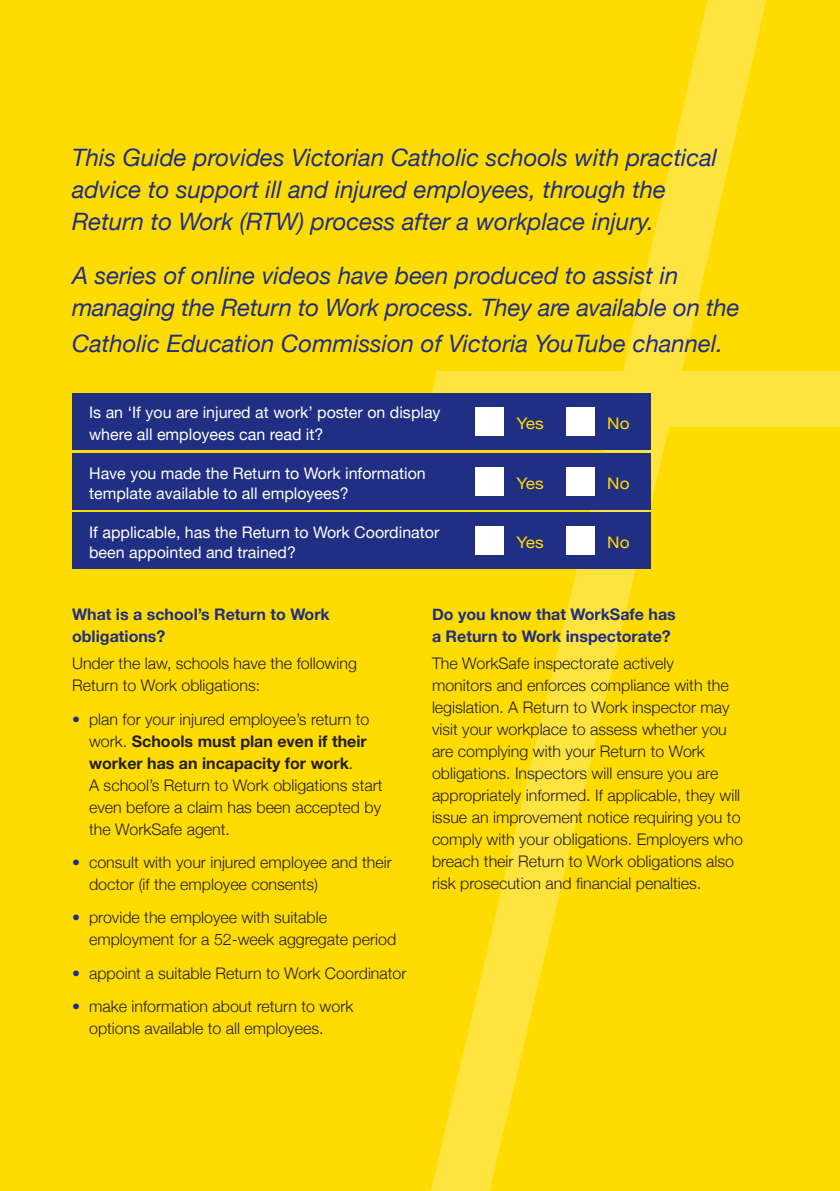
<style>
.page{position:relative;width:840px;height:1191px;background:#fff}
.page>*{position:absolute;margin:0;border:0;box-sizing:border-box;transform-origin:0 0}
.t1{font:italic 24px/32px "Helvetica Neue";color:#202e84}
.Body{font:300 16px/22px "Helvetica Neue";color:#231f20}
.t2{font:16px/20px "Helvetica Neue";color:#fff}
.Heading_1{font:700 16px/22px "Helvetica Neue";color:#202e84}
.t3{font:16px "Helvetica Neue";color:#ffdc01;scale:1.08 1}
.s1{color:#202e84}
.s2{font-weight:700}
</style>
<div class="page">
<div style="left:0;top:0;width:839px;height:1191px;background:#ffdc01"></div>
<svg style="left:425px;top:0;width:414px;height:1191px"></svg>
<div style="left:72px;top:393px;width:578px;height:57px;background:#202e84"></div>
<div style="left:72px;top:453px;width:578px;height:56px;background:#202e84"></div>
<div style="left:72px;top:512px;width:578px;height:57px;background:#202e84"></div>
<div style="left:475px;top:407px;width:28px;height:29px;background:#fff"></div>
<div style="left:475px;top:467px;width:28px;height:28px;background:#fff"></div>
<div style="left:475px;top:526px;width:28px;height:29px;background:#fff"></div>
<div style="left:565px;top:407px;width:29px;height:29px;background:#fff"></div>
<div style="left:565px;top:467px;width:29px;height:28px;background:#fff"></div>
<div style="left:565px;top:526px;width:29px;height:29px;background:#fff"></div>
<p class="t1" style="left:72px;top:142px;width:646px">This Guide provides Victorian Catholic schools with practical advice to support ill and injured employees, through the<br>Return to Work (RTW) process after a workplace injury.</p>
<p class="t1" style="left:72px;top:261px;width:668px">A series of online videos have been produced to assist in managing the Return to Work process. They are available on the</p>
<p class="t1" style="left:72px;top:329px;width:652px">Catholic Education Commission of Victoria YouTube channel.</p>
<p class="t2" style="left:89px;top:402px;width:353px;line-height:22px">Is an ‘If you are injured at work’ poster on display where all employees can read it?</p>
<p class="t2" style="left:89px;top:464px;width:338px">Have you made the Return to Work information template available to all employees?</p>
<p class="t2" style="left:89px;top:523px;width:351px">If applicable, has the Return to Work Coordinator been appointed and trained?</p>
<p class="t3" style="left:516px;top:412px;width:27px">Yes</p>
<p class="t3" style="left:607px;top:412px;width:22px">No</p>
<p class="t3" style="left:516px;top:471px;width:27px">Yes</p>
<p class="t3" style="left:607px;top:471px;width:22px">No</p>
<p class="t3" style="left:516px;top:531px;width:27px">Yes</p>
<p class="t3" style="left:607px;top:531px;width:22px">No</p>
<p class="Heading_1" style="left:72px;top:603px;width:259px">What is a school’s Return to Work obligations?</p>
<p class="Body" style="left:72px;top:651px;width:286px">Under the law, schools have the following<br>Return to Work obligations:</p>
<p class="Body" style="left:89px;top:707px;width:295px;text-indent:-17px"><span class="s1">•</span> plan for your injured employee’s return to work. <span class="s2">Schools must plan even if their worker has an incapacity for work</span>.<br>A school’s Return to Work obligations start even before a claim has been accepted by the WorkSafe agent.</p>
<p class="Body" style="left:89px;top:850px;width:304px;text-indent:-17px"><span class="s1">•</span> consult with your injured employee and their doctor (if the employee consents)</p>
<p class="Body" style="left:89px;top:905px;width:308px;text-indent:-17px"><span class="s1">•</span> provide the employee with suitable employment for a 52-week aggregate period</p>
<p class="Body" style="left:72px;top:961px;width:336px"><span class="s1">•</span> appoint a suitable Return to Work Coordinator</p>
<p class="Body" style="left:89px;top:994px;width:266px;text-indent:-17px"><span class="s1">•</span> make information about return to work options available to all employees.</p>
<p class="Heading_1" style="left:432px;top:603px;width:245px">Do you know that WorkSafe has a Return to Work inspectorate?</p>
<p class="Body" style="left:432px;top:651px;width:312px">The WorkSafe inspectorate actively<br>monitors and enforces compliance with the legislation. A Return to Work inspector may visit your workplace to assess whether you are complying with your Return to Work obligations. Inspectors will ensure you are appropriately informed. If applicable, they will issue an improvement notice requiring you to comply with your obligations. Employers who breach their Return to Work obligations also risk prosecution and financial penalties.</p>
</div>
